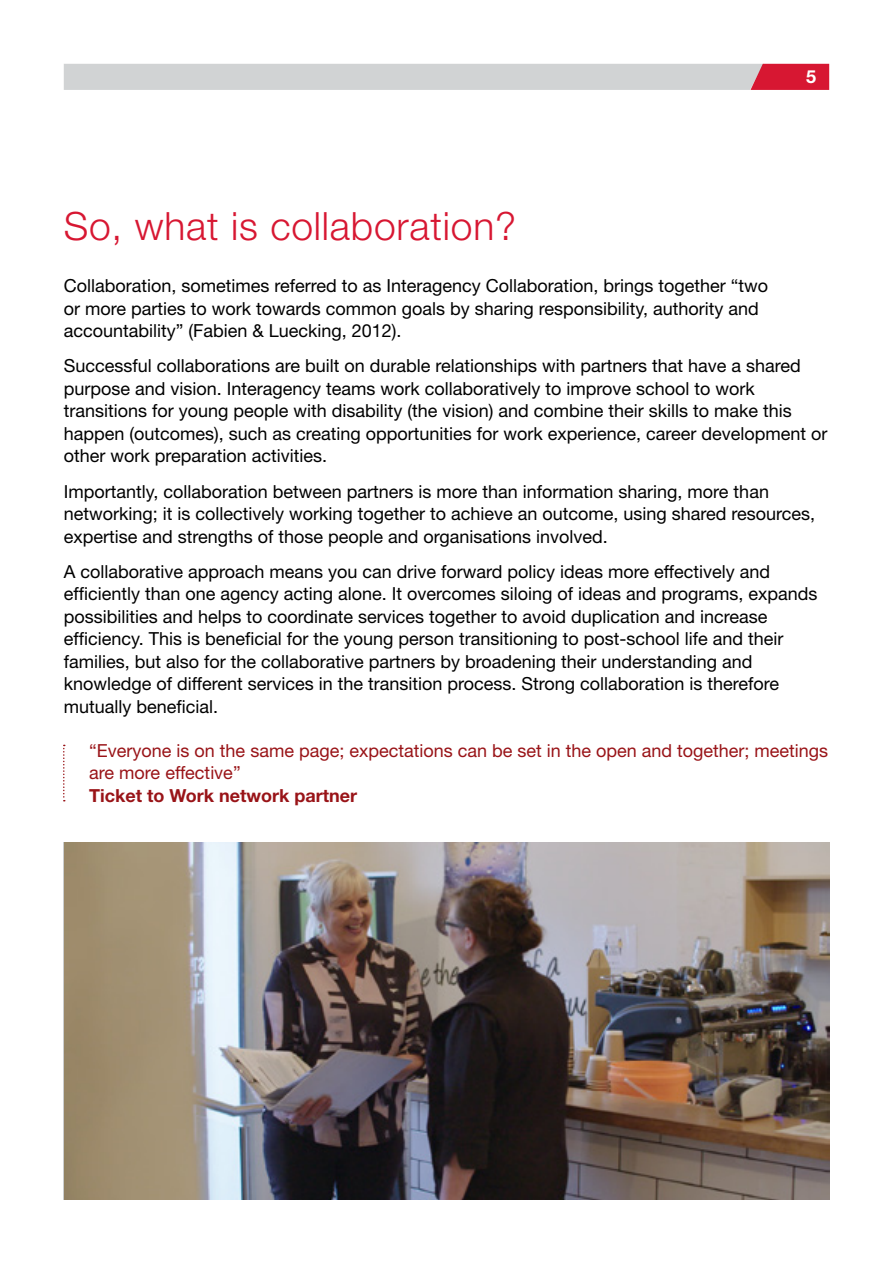
<style>
.page{position:relative;width:893px;height:1263px;background:#fff}
.page>*{position:absolute;margin:0;border:0;box-sizing:border-box;transform-origin:0 0}
.t1{font:300 39px "Helvetica Neue";letter-spacing:.02em;color:#d71732}
.t2{font:18px/22.5px "Helvetica Neue";color:#000}
.t3{font:18px/22.5px "Helvetica Neue";color:#991418}
.t4{font:700 18px "Helvetica Neue";color:#991418}
.t5{font:700 18px "Helvetica Neue";color:#fff}
</style>
<div class="page">
<svg style="left:64px;top:64px;width:765px;height:26px;background:#d1c1c4"></svg>
<svg style="left:63px;top:745px;width:2px;height:56px"></svg>
<img style="left:65px;top:842px;width:764px;height:357px">
<p class="t5" style="left:806px;top:66px;width:12px">5</p>
<h1 class="t1" style="left:64px;top:202px;width:454px">So, what is collaboration?</h1>
<p class="t2" style="left:64px;top:274px;width:706px">Collaboration, sometimes referred to as Interagency Collaboration, brings together “two or more parties to work towards common goals by sharing responsibility, authority and accountability” (Fabien &amp; Luecking, 2012).</p>
<p class="t2" style="left:64px;top:354px;width:765px">Successful collaborations are built on durable relationships with partners that have a shared purpose and vision. Interagency teams work collaboratively to improve school to work transitions for young people with disability (the vision) and combine their skills to make this happen (outcomes), such as creating opportunities for work experience, career development or other work preparation activities.</p>
<p class="t2" style="left:64px;top:480px;width:753px">Importantly, collaboration between partners is more than information sharing, more than networking; it is collectively working together to achieve an outcome, using shared resources, expertise and strengths of those people and organisations involved.</p>
<p class="t2" style="left:64px;top:560px;width:755px">A collaborative approach means you can drive forward policy ideas more effectively and efficiently than one agency acting alone. It overcomes siloing of ideas and programs, expands possibilities and helps to coordinate services together to avoid duplication and increase efficiency. This is beneficial for the young person transitioning to post-school life and their families, but also for the collaborative partners by broadening their understanding and knowledge of different services in the transition process. Strong collaboration is therefore mutually beneficial.</p>
<p class="t3" style="left:89px;top:739px;width:740px">“Everyone is on the same page; expectations can be set in the open and together; meetings are more effective”</p>
<p class="t4" style="left:89px;top:784px;width:269px">Ticket to Work network partner</p>
</div>
